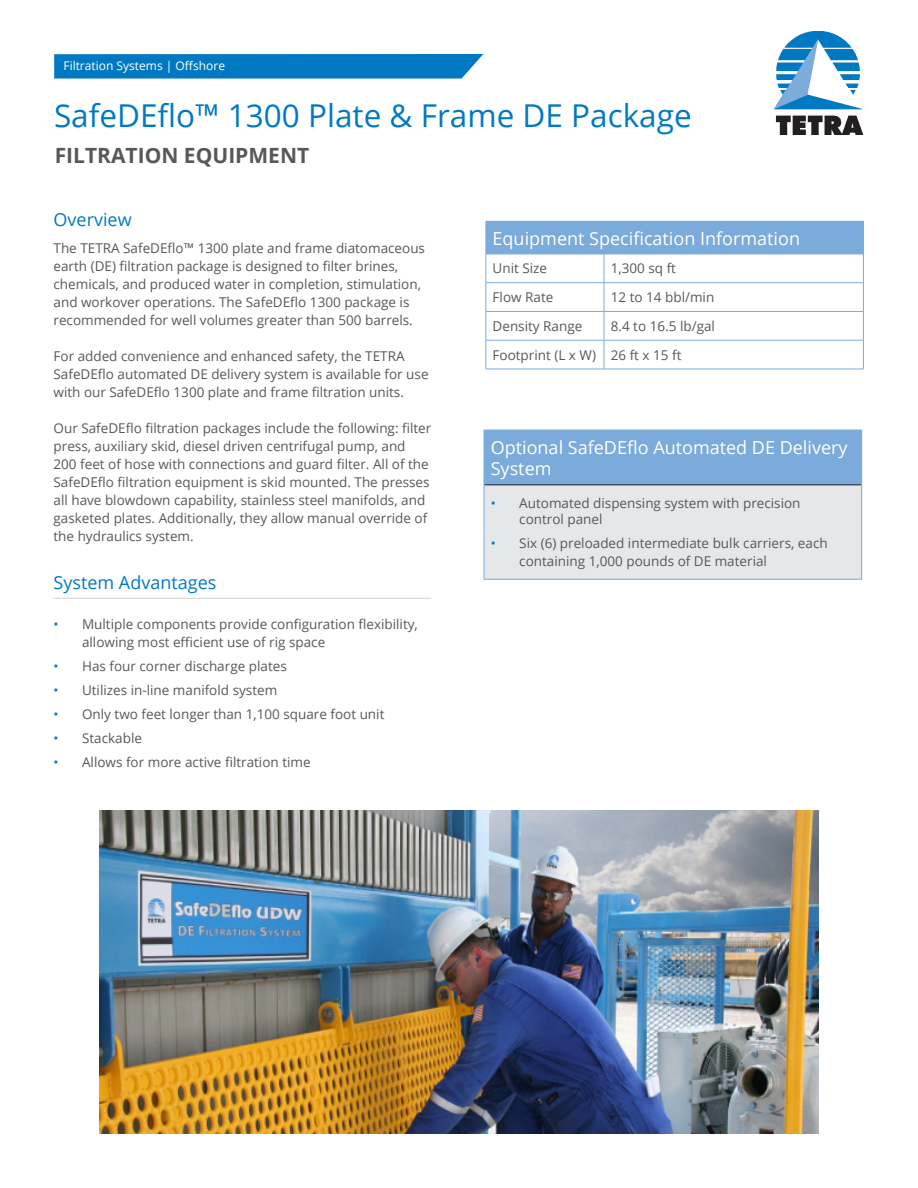
<style>
.page{position:relative;width:918px;height:1188px;background:#fff}
.page>*{position:absolute;margin:0;border:0;box-sizing:border-box;transform-origin:0 0}
.t1{font:31.5px "Open Sans";color:#0079c2}
.t2{font:700 21px "Open Sans";color:#57585a}
.table_titles{font:18px/21px "Open Sans";color:#fff}
.Header1{font:18px "Open Sans";color:#0079c2}
.text_9{font:13.5px/18px "Open Sans";color:#57585a}
.t3{font:12px "Open Sans";color:#fff}
.s1{color:#0079c2}
</style>
<div class="page">
<svg style="left:54px;top:54px;width:429px;height:25px;background:#0b7fc4"></svg>
<img style="left:775px;top:32px;width:87px;height:103px">
<hr style="left:54px;top:598px;width:377px;height:1px;background:#d1d2d4">
<div style="left:486px;top:221px;width:377px;height:33px;background:#7aabdb"></div>
<hr style="left:604px;top:221px;width:260px;height:1px;background:#7aabdb">
<hr style="left:863px;top:222px;width:1px;height:32px;background:#7aabdb">
<svg style="left:486px;top:254px;width:378px;height:115px"></svg>
<hr style="left:486px;top:369px;width:118px;height:1px;background:#7aabdb">
<hr style="left:604px;top:369px;width:260px;height:1px;background:#7aabdb">
<div style="left:484px;top:430px;width:378px;height:55px;background:#7aabdb"></div>
<div style="left:484px;top:485px;width:378px;height:94px;background:#e6e7e9"></div>
<hr style="left:484px;top:485px;width:377px;height:1px;background:#231f20">
<hr style="left:484px;top:485px;width:1px;height:94px;background:#7aabdb">
<hr style="left:861px;top:485px;width:1px;height:94px;background:#7aabdb">
<hr style="left:484px;top:579px;width:378px;height:1px;background:#7aabdb">
<img style="left:99px;top:810px;width:720px;height:324px">
<p class="t3" style="left:63px;top:58px;width:163px">Filtration Systems | Offshore</p>
<h1 class="t1" style="left:54px;top:94px;width:639px">SafeDEflo™ 1300 Plate &amp; Frame DE Package</h1>
<h2 class="t2" style="left:55px;top:141px;width:256px">FILTRATION EQUIPMENT</h2>
<p class="Header1" style="left:54px;top:207px;width:80px">Overview</p>
<p class="text_9" style="left:54px;top:239px;width:373px">The TETRA SafeDEflo™ 1300 plate and frame diatomaceous earth (DE) filtration package is designed to filter brines, chemicals, and produced water in completion, stimulation, and workover operations. The SafeDEflo 1300 package is</p>
<p class="text_9" style="left:54px;top:311px;width:361px">recommended for well volumes greater than 500 barrels.</p>
<p class="text_9" style="left:54px;top:347px;width:377px">For added convenience and enhanced safety, the TETRA<br>SafeDEflo automated DE delivery system is available for use with our SafeDEflo 1300 plate and frame filtration units.</p>
<p class="text_9" style="left:54px;top:419px;width:379px">Our SafeDEflo filtration packages include the following: filter press, auxiliary skid, diesel driven centrifugal pump, and 200 feet of hose with connections and guard filter. All of the SafeDEflo filtration equipment is skid mounted. The presses all have blowdown capability, stainless steel manifolds, and gasketed plates. Additionally, they allow manual override of the hydraulics system.</p>
<p class="Header1" style="left:54px;top:570px;width:164px">System Advantages</p>
<p class="text_9" style="left:82px;top:615px;width:337px;text-indent:-28px"><span class="s1">•</span> Multiple components provide configuration flexibility, allowing most efficient use of rig space</p>
<p class="text_9" style="left:54px;top:657px;width:235px"><span class="s1">•</span> Has four corner discharge plates</p>
<p class="text_9" style="left:54px;top:681px;width:225px"><span class="s1">•</span> Utilizes in-line manifold system</p>
<p class="text_9" style="left:54px;top:705px;width:332px"><span class="s1">•</span> Only two feet longer than 1,100 square foot unit</p>
<p class="text_9" style="left:54px;top:729px;width:90px"><span class="s1">•</span> Stackable</p>
<p class="text_9" style="left:54px;top:753px;width:259px"><span class="s1">•</span> Allows for more active filtration time</p>
<p class="table_titles" style="left:493px;top:227px;width:309px">Equipment Specification Information</p>
<p class="text_9" style="left:493px;top:259px;width:56px">Unit Size</p>
<p class="text_9" style="left:611px;top:259px;width:67px">1,300 sq ft</p>
<p class="text_9" style="left:493px;top:288px;width:62px">Flow Rate</p>
<p class="text_9" style="left:611px;top:288px;width:105px">12 to 14 bbl/min</p>
<p class="text_9" style="left:493px;top:317px;width:91px">Density Range</p>
<p class="text_9" style="left:611px;top:317px;width:106px">8.4 to 16.5 lb/gal</p>
<p class="text_9" style="left:493px;top:346px;width:105px">Footprint (L x W)</p>
<p class="text_9" style="left:611px;top:346px;width:72px">26 ft x 15 ft</p>
<p class="table_titles" style="left:491px;top:436px;width:358px">Optional SafeDEflo Automated DE Delivery<br>System</p>
<p class="text_9" style="left:519px;top:495px;width:283px;line-height:16.2px;text-indent:-28px"><span class="s1">•</span> Automated dispensing system with precision control panel</p>
<p class="text_9" style="left:519px;top:534px;width:310px;text-indent:-28px"><span class="s1">•</span> Six (6) preloaded intermediate bulk carriers, each containing 1,000 pounds of DE material</p>
</div>
